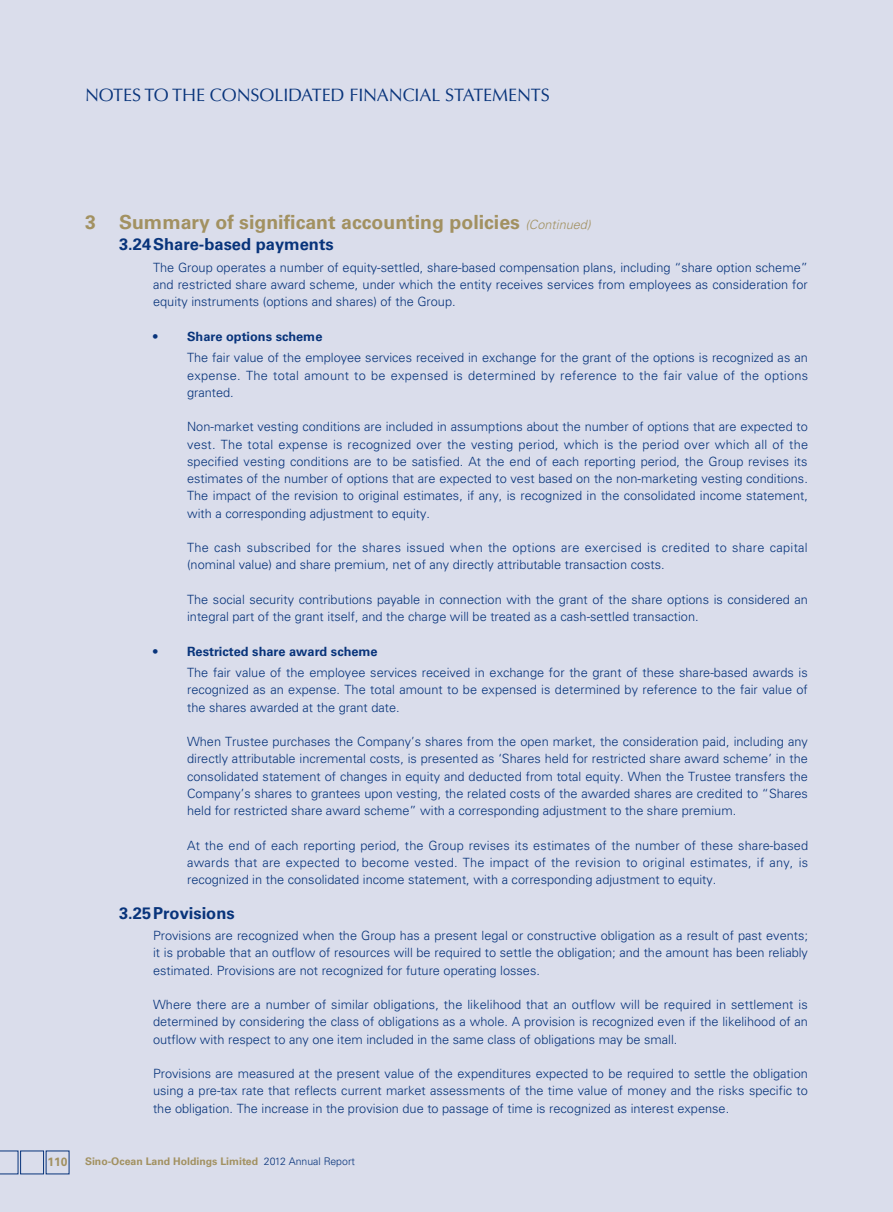
<style>
.page{position:relative;width:893px;height:1212px;background:#daddeb}
.page>*{position:absolute;margin:0;border:0;box-sizing:border-box;transform-origin:0 0}
.t1{font:700 19.5px "Univers LT Std";color:#a29161}
.t2{font:18px "Optima LT Std";letter-spacing:-.005em;color:#08347b}
.t3{font:700 16.5px "Univers LT Std";color:#08347b}
.t4{font:300 12.75px/17.2px "Univers LT Std";color:#08347b;text-align:justify}
.t5{font:300 12.75px/17.2px "Univers LT Std";letter-spacing:.025em;color:#08347b}
.t6{font:700 12.75px "Univers LT Std";color:#08347b}
.t7{font:700 12px "Univers LT Std";color:#a29161}
.t8{font:700 10.5px "Univers LT Std";color:#a29161}
.s1{font-weight:300;font-style:italic;font-size:12.75px}
.s2{font-weight:300;color:#08347b}
</style>
<div class="page">
<svg style="left:0;top:1151px;width:18px;height:23px"></svg>
<div style="left:20px;top:1151px;width:24px;height:23px;border:1px solid #08347b"></div>
<h2 class="t2" style="left:85px;top:84px;width:466px">NOTES TO THE CONSOLIDATED FINANCIAL STATEMENTS</h2>
<h1 class="t1" style="left:85px;top:210px;width:507px">3 Summary of significant accounting policies <span class="s1">(Continued)</span></h1>
<p class="t3" style="left:119px;top:235px;width:216px">3.24Share-based payments</p>
<p class="t4" style="left:153px;top:259px;width:656px">The Group operates a number of equity-settled, share-based compensation plans, including “share option scheme” and restricted share award scheme, under which the entity receives services from employees as consideration for equity instruments (options and shares) of the Group.</p>
<p class="t6" style="left:153px;top:329px;width:171px">• Share options scheme</p>
<p class="t4" style="left:187px;top:349px;width:622px">The fair value of the employee services received in exchange for the grant of the options is recognized as an expense. The total amount to be expensed is determined by reference to the fair value of the options granted.</p>
<p class="t4" style="left:187px;top:418px;width:622px">Non-market vesting conditions are included in assumptions about the number of options that are expected to vest. The total expense is recognized over the vesting period, which is the period over which all of the specified vesting conditions are to be satisfied. At the end of each reporting period, the Group revises its estimates of the number of options that are expected to vest based on the non-marketing vesting conditions.<br>The impact of the revision to original estimates, if any, is recognized in the consolidated income statement, with a corresponding adjustment to equity.</p>
<p class="t5" style="left:187px;top:539px;width:622px">The cash subscribed for the shares issued when the options are exercised is credited to share capital (nominal value) and share premium, net of any directly attributable transaction costs.</p>
<p class="t4" style="left:187px;top:591px;width:622px">The social security contributions payable in connection with the grant of the share options is considered an integral part of the grant itself, and the charge will be treated as a cash-settled transaction.</p>
<p class="t6" style="left:153px;top:644px;width:226px">• Restricted share award scheme</p>
<p class="t4" style="left:187px;top:664px;width:622px">The fair value of the employee services received in exchange for the grant of these share-based awards is recognized as an expense. The total amount to be expensed is determined by reference to the fair value of the shares awarded at the grant date.</p>
<p class="t4" style="left:187px;top:733px;width:622px">When Trustee purchases the Company’s shares from the open market, the consideration paid, including any directly attributable incremental costs, is presented as ‘Shares held for restricted share award scheme’ in the consolidated statement of changes in equity and deducted from total equity. When the Trustee transfers the Company’s shares to grantees upon vesting, the related costs of the awarded shares are credited to “Shares held for restricted share award scheme” with a corresponding adjustment to the share premium.</p>
<p class="t4" style="left:187px;top:836px;width:622px">At the end of each reporting period, the Group revises its estimates of the number of these share-based awards that are expected to become vested. The impact of the revision to original estimates, if any, is recognized in the consolidated income statement, with a corresponding adjustment to equity.</p>
<p class="t3" style="left:119px;top:903px;width:117px">3.25Provisions</p>
<p class="t4" style="left:153px;top:927px;width:656px">Provisions are recognized when the Group has a present legal or constructive obligation as a result of past events; it is probable that an outflow of resources will be required to settle the obligation; and the amount has been reliably estimated. Provisions are not recognized for future operating losses.</p>
<p class="t4" style="left:153px;top:996px;width:656px">Where there are a number of similar obligations, the likelihood that an outflow will be required in settlement is determined by considering the class of obligations as a whole. A provision is recognized even if the likelihood of an outflow with respect to any one item included in the same class of obligations may be small.</p>
<p class="t4" style="left:153px;top:1065px;width:656px">Provisions are measured at the present value of the expenditures expected to be required to settle the obligation using a pre-tax rate that reflects current market assessments of the time value of money and the risks specific to the obligation. The increase in the provision due to passage of time is recognized as interest expense.</p>
<p class="t7" style="left:47px;top:1155px;width:22px">110</p>
<p class="t8" style="left:85px;top:1155px;width:271px">Sino-Ocean Land Holdings Limited <span class="s2">2012 Annual Report</span></p>
</div>
